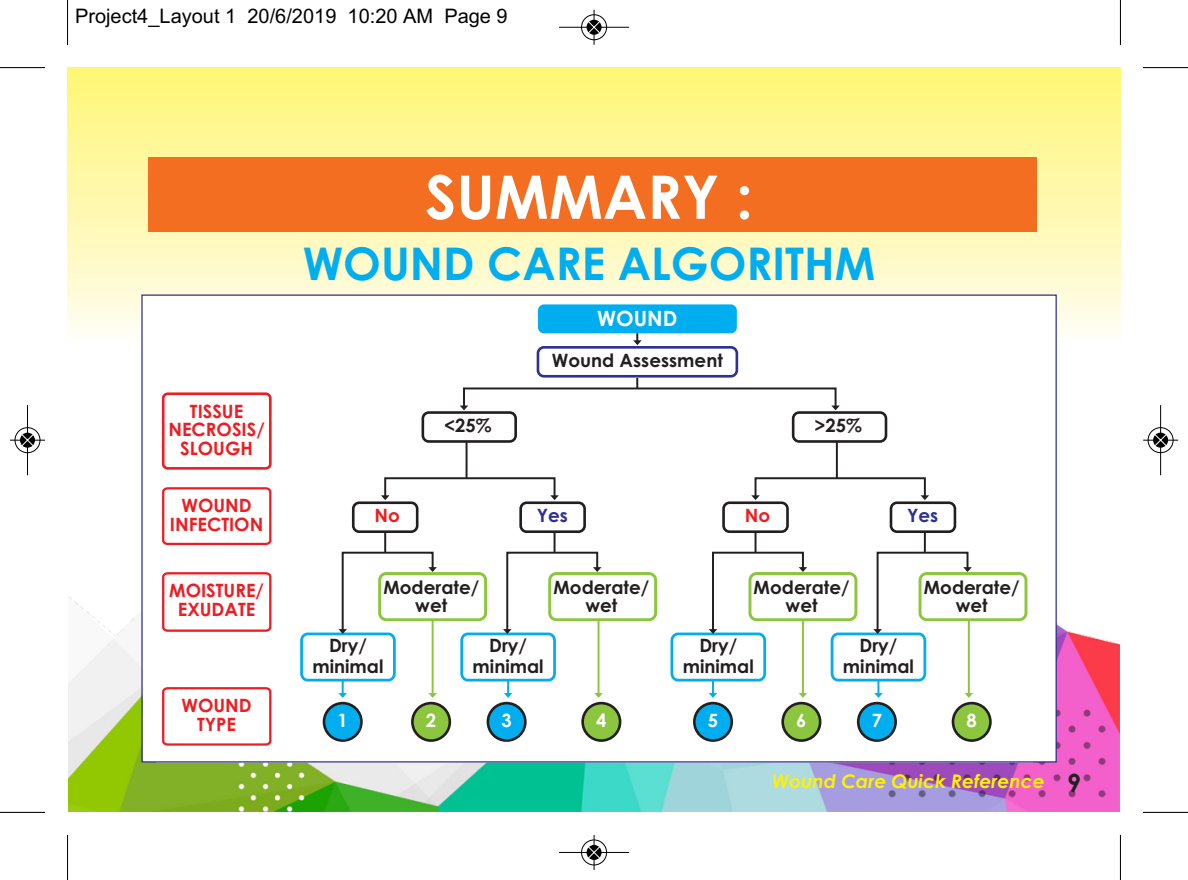
<style>
.page{position:relative;width:1188px;height:880px;background:#fff}
.page>*{position:absolute;margin:0;border:0;box-sizing:border-box;transform-origin:0 0}
.t1{font:700 60px "Century Gothic";color:#fff}
.t2{font:700 45px "Century Gothic";color:#00aeef}
.t3{font:700 21px "Century Gothic";color:#fff}
.t4{font:20px "Arial";color:#000}
.t5{font:italic 700 18.75px "Century Gothic";color:#fff101}
.t6{font:700 18.25px/21px "Century Gothic";color:#231f20;text-align:center}
.t7{font:700 18.25px/18.2px "Century Gothic";color:#ee1d23;text-align:center}
.t8{font:700 18.25px "Century Gothic";color:#fff}
.t9{font:700 18.25px "Century Gothic";color:#2e3092}
.s1{font-style:normal;font-size:25px;color:#231f20}
</style>
<div class="page">
<img style="left:68px;top:342px;width:1051px;height:469px">
<div style="left:68px;top:68px;width:1052px;height:274px;background:linear-gradient(to bottom,#fff673,#faf7ee)"></div>
<div style="left:149px;top:157px;width:887px;height:74px;background:#f36e21"></div>
<div style="left:143px;top:295px;width:912px;height:465px;background:#fff"></div>
<div style="left:538px;top:304px;width:198px;height:29px;background:#00aeef;border-radius:6px"></div>
<div style="left:536px;top:346px;width:202px;height:31px;border:3px solid #2e3092;border-radius:6px"></div>
<div style="left:421px;top:411px;width:96px;height:31px;border:3px solid #231f20;border-radius:6px"></div>
<div style="left:352px;top:501px;width:66px;height:31px;border:3px solid #231f20;border-radius:6px"></div>
<div style="left:519px;top:501px;width:67px;height:31px;border:3px solid #231f20;border-radius:6px"></div>
<div style="left:300px;top:632px;width:96px;height:49px;border:3px solid #00aeef;border-radius:6px"></div>
<div style="left:460px;top:632px;width:96px;height:49px;border:3px solid #00aeef;border-radius:6px"></div>
<div style="left:378px;top:571px;width:109px;height:50px;border:3px solid #8bc63e;border-radius:7px"></div>
<div style="left:548px;top:571px;width:109px;height:50px;border:3px solid #8bc63e;border-radius:7px"></div>
<div style="left:324px;top:702px;width:37px;height:38px;background:#00aeef;border-radius:50%"></div>
<div style="left:323px;top:701px;width:40px;height:40px;border:3px solid #231f20;border-radius:50%"></div>
<div style="left:488px;top:702px;width:37px;height:38px;background:#00aeef;border-radius:50%"></div>
<div style="left:486px;top:701px;width:40px;height:40px;border:3px solid #231f20;border-radius:50%"></div>
<div style="left:412px;top:702px;width:38px;height:38px;background:#8bc63e;border-radius:50%"></div>
<div style="left:411px;top:701px;width:40px;height:40px;border:3px solid #231f20;border-radius:50%"></div>
<div style="left:582px;top:702px;width:38px;height:38px;background:#8bc63e;border-radius:50%"></div>
<div style="left:581px;top:701px;width:40px;height:40px;border:3px solid #231f20;border-radius:50%"></div>
<div style="left:384px;top:477px;width:171px;height:21px;border:2px solid #231f20"></div>
<hr style="left:431px;top:619px;width:2px;height:76px;background:#8bc63e">
<hr style="left:597px;top:619px;width:2px;height:76px;background:#8bc63e">
<hr style="left:384px;top:531px;width:2px;height:21px;background:#231f20">
<hr style="left:553px;top:531px;width:2px;height:21px;background:#231f20">
<svg style="left:594px;top:692px;width:8px;height:5px"></svg>
<svg style="left:428px;top:692px;width:9px;height:5px"></svg>
<svg style="left:504px;top:679px;width:8px;height:18px"></svg>
<svg style="left:338px;top:679px;width:9px;height:18px"></svg>
<svg style="left:550px;top:495px;width:9px;height:5px"></svg>
<svg style="left:381px;top:495px;width:8px;height:5px"></svg>
<hr style="left:465px;top:441px;width:2px;height:37px;background:#231f20">
<svg style="left:338px;top:550px;width:99px;height:83px"></svg>
<svg style="left:503px;top:550px;width:98px;height:83px"></svg>
<div style="left:791px;top:411px;width:96px;height:31px;border:3px solid #231f20;border-radius:6px"></div>
<div style="left:722px;top:501px;width:66px;height:31px;border:3px solid #231f20;border-radius:6px"></div>
<div style="left:889px;top:501px;width:67px;height:31px;border:3px solid #231f20;border-radius:6px"></div>
<div style="left:670px;top:632px;width:96px;height:49px;border:3px solid #00aeef;border-radius:6px"></div>
<div style="left:830px;top:632px;width:96px;height:49px;border:3px solid #00aeef;border-radius:6px"></div>
<div style="left:748px;top:571px;width:109px;height:50px;border:3px solid #8bc63e;border-radius:7px"></div>
<div style="left:918px;top:571px;width:109px;height:50px;border:3px solid #8bc63e;border-radius:7px"></div>
<div style="left:694px;top:702px;width:37px;height:38px;background:#00aeef;border-radius:50%"></div>
<div style="left:693px;top:701px;width:40px;height:40px;border:3px solid #231f20;border-radius:50%"></div>
<div style="left:858px;top:702px;width:37px;height:38px;background:#00aeef;border-radius:50%"></div>
<div style="left:856px;top:701px;width:40px;height:40px;border:3px solid #231f20;border-radius:50%"></div>
<div style="left:782px;top:702px;width:38px;height:38px;background:#8bc63e;border-radius:50%"></div>
<div style="left:781px;top:701px;width:40px;height:40px;border:3px solid #231f20;border-radius:50%"></div>
<div style="left:952px;top:702px;width:38px;height:38px;background:#8bc63e;border-radius:50%"></div>
<div style="left:951px;top:701px;width:40px;height:40px;border:3px solid #231f20;border-radius:50%"></div>
<div style="left:754px;top:477px;width:171px;height:21px;border:2px solid #231f20"></div>
<hr style="left:802px;top:619px;width:2px;height:76px;background:#8bc63e">
<hr style="left:967px;top:619px;width:2px;height:76px;background:#8bc63e">
<hr style="left:754px;top:531px;width:2px;height:21px;background:#231f20">
<hr style="left:923px;top:531px;width:2px;height:21px;background:#231f20">
<svg style="left:964px;top:692px;width:9px;height:5px"></svg>
<svg style="left:798px;top:692px;width:9px;height:5px"></svg>
<svg style="left:874px;top:679px;width:8px;height:18px"></svg>
<svg style="left:708px;top:679px;width:9px;height:18px"></svg>
<svg style="left:920px;top:495px;width:9px;height:5px"></svg>
<svg style="left:751px;top:495px;width:8px;height:5px"></svg>
<hr style="left:835px;top:441px;width:2px;height:37px;background:#231f20">
<svg style="left:708px;top:550px;width:99px;height:83px"></svg>
<svg style="left:873px;top:550px;width:98px;height:83px"></svg>
<div style="left:162px;top:392px;width:109px;height:77px;border:3px solid #ee1d23;border-radius:5px"></div>
<svg style="left:162px;top:487px;width:110px;height:59px"></svg>
<svg style="left:162px;top:572px;width:110px;height:60px"></svg>
<svg style="left:162px;top:687px;width:110px;height:58px"></svg>
<div style="left:463px;top:387px;width:373px;height:21px;border:2px solid #231f20"></div>
<svg style="left:831px;top:405px;width:8px;height:5px"></svg>
<svg style="left:460px;top:405px;width:8px;height:5px"></svg>
<svg style="left:636px;top:378px;width:2px;height:10px"></svg>
<svg style="left:633px;top:333px;width:8px;height:12px"></svg>
<hr style="left:67px;top:0;width:1px;height:45px;background:#000">
<hr style="left:0;top:67px;width:45px;height:1px;background:#000">
<hr style="left:1119px;top:0;width:1px;height:45px;background:#000">
<hr style="left:1142px;top:67px;width:45px;height:1px;background:#000">
<hr style="left:67px;top:834px;width:1px;height:45px;background:#000">
<hr style="left:0;top:811px;width:45px;height:1px;background:#000">
<hr style="left:1119px;top:834px;width:1px;height:45px;background:#000">
<hr style="left:1142px;top:811px;width:45px;height:1px;background:#000">
<div style="left:580px;top:14px;width:27px;height:27px;border:2px solid #fff;border-radius:50%"></div>
<svg style="left:586px;top:19px;width:16px;height:16px"></svg>
<hr style="left:559px;top:27px;width:70px;height:1px;background:#000">
<hr style="left:593px;top:10px;width:1px;height:35px;background:#000">
<div style="left:581px;top:14px;width:26px;height:26px;border:1px solid #000;border-radius:50%"></div>
<svg style="left:586px;top:20px;width:15px;height:15px"></svg>
<svg style="left:587px;top:21px;width:13px;height:13px"></svg>
<div style="left:580px;top:838px;width:27px;height:27px;border:2px solid #fff;border-radius:50%"></div>
<svg style="left:586px;top:844px;width:16px;height:16px"></svg>
<hr style="left:559px;top:851px;width:70px;height:1px;background:#000">
<hr style="left:593px;top:834px;width:1px;height:35px;background:#000">
<div style="left:581px;top:839px;width:26px;height:25px;border:1px solid #000;border-radius:50%"></div>
<svg style="left:586px;top:844px;width:15px;height:15px"></svg>
<svg style="left:587px;top:845px;width:13px;height:13px"></svg>
<div style="left:14px;top:426px;width:27px;height:27px;border:2px solid #fff;border-radius:50%"></div>
<hr style="left:27px;top:405px;width:1px;height:70px;background:#000">
<hr style="left:10px;top:439px;width:35px;height:1px;background:#000">
<div style="left:15px;top:427px;width:25px;height:26px;border:1px solid #000;border-radius:50%"></div>
<svg style="left:20px;top:432px;width:15px;height:15px"></svg>
<svg style="left:21px;top:433px;width:13px;height:13px"></svg>
<div style="left:1147px;top:426px;width:26px;height:27px;border:2px solid #fff;border-radius:50%"></div>
<hr style="left:1160px;top:405px;width:1px;height:70px;background:#000">
<hr style="left:1142px;top:439px;width:36px;height:1px;background:#000">
<div style="left:1147px;top:427px;width:26px;height:26px;border:1px solid #000;border-radius:50%"></div>
<svg style="left:1152px;top:432px;width:16px;height:15px"></svg>
<svg style="left:1154px;top:433px;width:12px;height:13px"></svg>
<p class="t4" style="left:75px;top:4px;width:434px">Project4_Layout 1 20/6/2019 10:20 AM Page 9</p>
<p class="t7" style="left:168px;top:401px;width:98px">TISSUE<br>NECROSIS/<br>SLOUGH</p>
<p class="t7" style="left:170px;top:495px;width:95px">WOUND<br>INFECTION</p>
<p class="t7" style="left:169px;top:580px;width:96px">MOISTURE/<br>EXUDATE</p>
<p class="t7" style="left:181px;top:695px;width:72px">WOUND<br>TYPE</p>
<h1 class="t1" style="left:425px;top:163px;width:329px">SUMMARY :</h1>
<h2 class="t2" style="left:303px;top:237px;width:574px">WOUND CARE ALGORITHM</h2>
<p class="t3" style="left:597px;top:302px;width:82px">WOUND</p>
<p class="t6" style="left:552px;top:349px;width:172px">Wound Assessment</p>
<p class="t6" style="left:444px;top:413px;width:49px">&lt;25%</p>
<p class="t6" style="left:814px;top:413px;width:49px">&gt;25%</p>
<p class="t7" style="left:374px;top:505px;width:27px">No</p>
<p class="t9" style="left:537px;top:501px;width:33px">Yes</p>
<p class="t7" style="left:745px;top:505px;width:27px">No</p>
<p class="t9" style="left:907px;top:501px;width:33px">Yes</p>
<p class="t6" style="left:383px;top:577px;width:97px;line-height:18.2px">Moderate/ wet</p>
<p class="t6" style="left:553px;top:577px;width:97px;line-height:18.2px">Moderate/ wet</p>
<p class="t6" style="left:753px;top:577px;width:97px;line-height:18.2px">Moderate/ wet</p>
<p class="t6" style="left:923px;top:577px;width:97px;line-height:18.2px">Moderate/ wet</p>
<p class="t6" style="left:312px;top:633px;width:72px">Dry/ minimal</p>
<p class="t6" style="left:472px;top:633px;width:72px">Dry/ minimal</p>
<p class="t6" style="left:682px;top:633px;width:72px">Dry/ minimal</p>
<p class="t6" style="left:843px;top:633px;width:72px">Dry/ minimal</p>
<p class="t8" style="left:337px;top:706px;width:12px">1</p>
<p class="t8" style="left:426px;top:706px;width:12px">2</p>
<p class="t8" style="left:501px;top:706px;width:12px">3</p>
<p class="t8" style="left:596px;top:706px;width:12px">4</p>
<p class="t8" style="left:708px;top:706px;width:12px">5</p>
<p class="t8" style="left:796px;top:706px;width:12px">6</p>
<p class="t8" style="left:871px;top:706px;width:12px">7</p>
<p class="t8" style="left:966px;top:706px;width:12px">8</p>
<p class="t5" style="left:772px;top:770px;width:310px">Wound Care Quick Reference <span class="s1">9</span></p>
</div>
